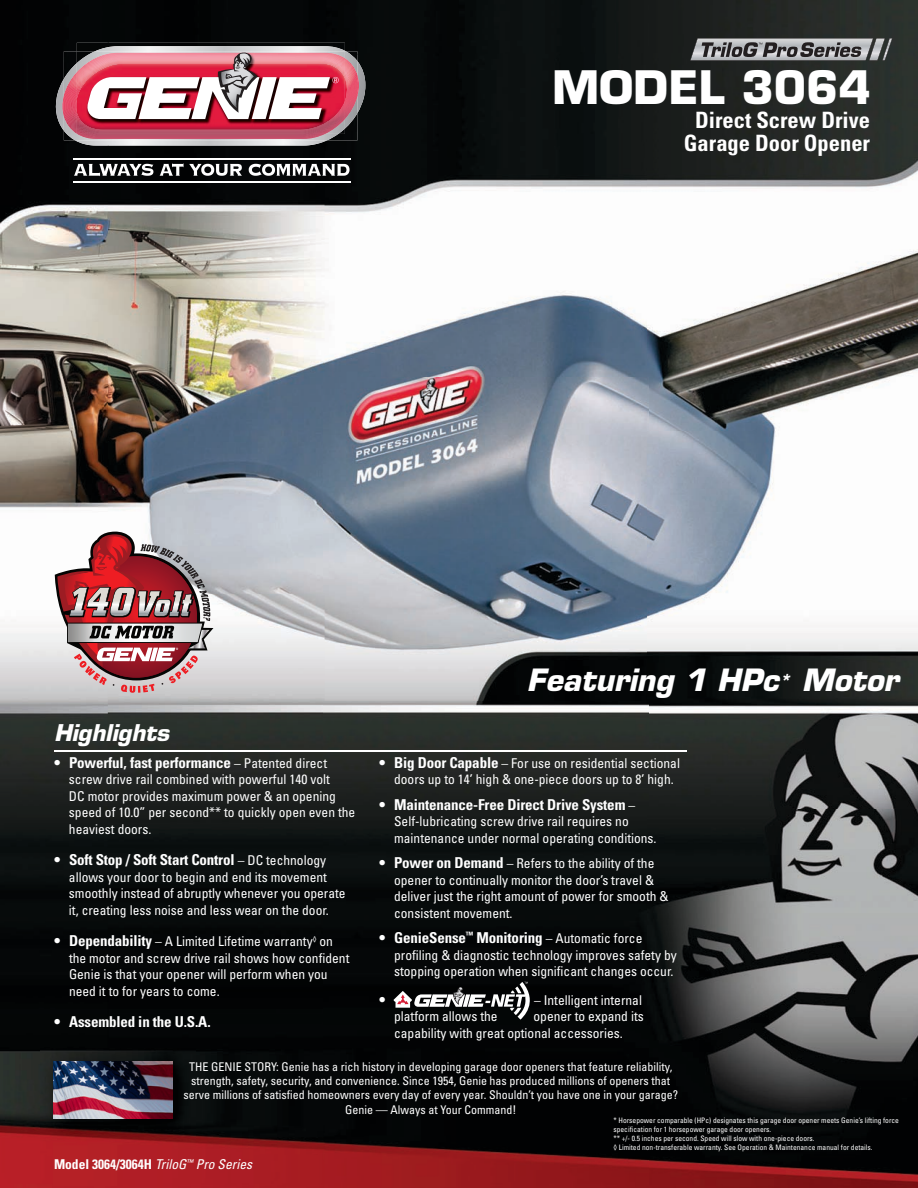
<style>
.page{position:relative;width:918px;height:1188px;background:#fff}
.page>*{position:absolute;margin:0;border:0;box-sizing:border-box;transform-origin:0 0}
.t1{font:700 45px "Eurostile LT Std";color:#fff}
.t2{font:italic 700 30px "Eurostile";color:#fff}
.t3{font:700 condensed 22.5px/22.5px "Univers";color:#fff;text-align:center}
.t4{font:italic 700 22.5px "Eurostile";color:#fff}
.t5{font:700 condensed 15px "Univers LT Std";letter-spacing:-.01em;color:#fff}
.t6{font:condensed 13.5px/16.5px "Univers LT Std";color:#fff}
.t7{font:700 condensed 13.5px "Univers LT Std";color:#fff}
.t8{font:condensed 12px/14.4px "Univers LT Std";color:#fff;text-align:center}
.t9{font:condensed 7.5px/9px "Univers LT Std";color:#fff}
.s1{font-weight:400;font-size:13.5px}
.s2{font-weight:700;font-size:15px}
.s3{font-size:17.55px}
.s4{font-weight:400;font-style:italic}
</style>
<div class="page">
<img style="left:0;top:0;width:109px;height:1079px">
<img style="left:108px;top:0;width:810px;height:54px">
<img style="left:324px;top:54px;width:594px;height:1134px">
<img style="left:108px;top:141px;width:217px;height:938px">
<img style="left:0;top:1079px;width:54px;height:109px">
<img style="left:163px;top:1079px;width:162px;height:109px">
<div style="left:54px;top:1141px;width:109px;height:47px;background:#b32126"></div>
<hr style="left:73px;top:181px;width:277px;height:1px;background:#fff">
<hr style="left:73px;top:158px;width:277px;height:1px;background:#fff">
<svg style="left:74px;top:164px;width:79px;height:12px"></svg>
<svg style="left:160px;top:163px;width:82px;height:13px"></svg>
<svg style="left:249px;top:164px;width:101px;height:12px"></svg>
<img style="left:77px;top:43px;width:268px;height:8px">
<img style="left:95px;top:46px;width:250px;height:5px">
<img style="left:77px;top:133px;width:268px;height:1px">
<img style="left:77px;top:119px;width:268px;height:11px">
<svg style="left:59px;top:51px;width:306px;height:68px"></svg>
<svg style="left:55px;top:532px;width:158px;height:161px;background:#b07f83"></svg>
<svg style="left:690px;top:38px;width:203px;height:23px;background:#87888a"></svg>
<hr style="left:54px;top:750px;width:632px;height:2px;background:#fff">
<svg style="left:393px;top:982px;width:146px;height:37px"></svg>
<img style="left:40px;top:1048px;width:155px;height:93px">
<img style="left:54px;top:1062px;width:119px;height:56px">
<h1 class="t1" style="left:552px;top:60px;width:320px">MODEL 3064</h1>
<h3 class="t3" style="left:684px;top:109px;width:188px">Direct Screw Drive<br>Garage Door Opener</h3>
<h3 class="t4" style="left:54px;top:719px;width:117px">Highlights</h3>
<p class="t5" style="left:54px;top:753px;width:275px">• Powerful, fast performance <span class="s1">– Patented direct</span></p>
<p class="t6" style="left:69px;top:771px;width:288px">screw drive rail combined with powerful 140 volt<br>DC motor provides maximum power &amp; an opening speed of 10.0” per second** to quickly open even the heaviest doors.</p>
<p class="t5" style="left:54px;top:851px;width:274px">• Soft Stop / Soft Start Control <span class="s1">– DC technology</span></p>
<p class="t6" style="left:69px;top:869px;width:278px">allows your door to begin and end its movement smoothly instead of abruptly whenever you operate it, creating less noise and less wear on the door.</p>
<p class="t6" style="left:69px;top:933px;width:282px;text-indent:-15px"><span class="s2">• Dependability</span> – A Limited Lifetime warranty<sup>◊</sup> on the motor and screw drive rail shows how confident Genie is that your opener will perform when you need it to for years to come.</p>
<p class="t5" style="left:54px;top:1013px;width:158px">• Assembled in the U.S.A.</p>
<h2 class="t2" style="left:527px;top:662px;width:373px">Featuring 1 HPc<span class="s3">*</span> Motor</h2>
<p class="t6" style="left:394px;top:755px;width:287px;text-indent:-15px"><span class="s2">• Big Door Capable</span> – For use on residential sectional doors up to 14’ high &amp; one-piece doors up to 8’ high.</p>
<p class="t5" style="left:379px;top:795px;width:258px">• Maintenance-Free Direct Drive System <span class="s1">–</span></p>
<p class="t6" style="left:394px;top:813px;width:264px">Self-lubricating screw drive rail requires no maintenance under normal operating conditions.</p>
<p class="t6" style="left:394px;top:855px;width:276px;text-indent:-15px"><span class="s2">• Power on Demand</span> – Refers to the ability of the opener to continually monitor the door’s travel &amp; deliver just the right amount of power for smooth &amp; consistent movement.</p>
<p class="t5" style="left:379px;top:929px;width:265px">• GenieSense<sup>™</sup> Monitoring <span class="s1">– Automatic force</span></p>
<p class="t6" style="left:394px;top:947px;width:284px">profiling &amp; diagnostic technology improves safety by stopping operation when significant changes occur.</p>
<p class="t5" style="left:379px;top:990px;width:8px">•</p>
<p class="t6" style="left:534px;top:992px;width:109px">– Intelligent internal</p>
<p class="t6" style="left:394px;top:1008px;width:105px">platform allows the</p>
<p class="t6" style="left:394px;top:1008px;width:251px;text-indent:139px">opener to expand its capability with great optional accessories.</p>
<p class="t8" style="left:183px;top:1059px;width:496px">THE GENIE STORY: Genie has a rich history in developing garage door openers that feature reliability, strength, safety, security, and convenience. Since 1954, Genie has produced millions of openers that serve millions of satisfied homeowners every day of every year. Shouldn’t you have one in your garage?<br>Genie — Always at Your Command!</p>
<p class="t9" style="left:613px;top:1116px;width:287px">* Horsepower comparable (HPc) designates this garage door opener meets Genie’s lifting force specification for 1 horsepower garage door openers.<br>** +/- 0.5 inches per second. Speed will slow with one-piece doors.<br>◊ Limited non-transferable warranty. See Operation &amp; Maintenance manual for details.</p>
<p class="t7" style="left:54px;top:1156px;width:200px">Model 3064/3064H <span class="s4">TriloG</span><sup>™</sup> <span class="s4">Pro Series</span></p>
</div>
